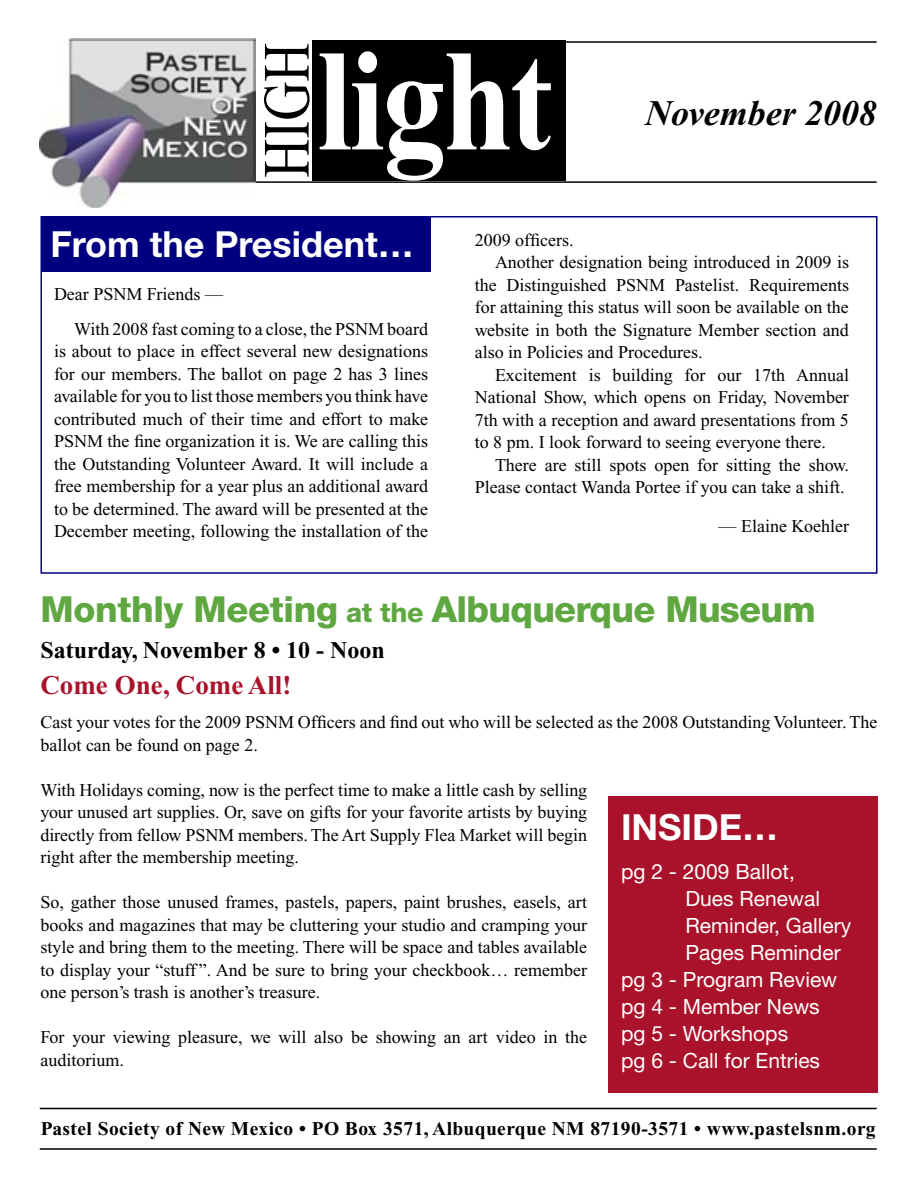
<style>
.page{position:relative;width:918px;height:1188px;background:#fff}
.page>*{position:absolute;margin:0;border:0;box-sizing:border-box;transform-origin:0 0}
.t1{font:700 144.9px "Times New Roman";letter-spacing:-.02em;color:#fff;scale:.87 1}
.t2{font:65.85px "Times New Roman";color:#000;scale:.82 1}
.t3{font:800 36px "Helvetica Neue";letter-spacing:-.02em;color:#5fa841}
.t4{font:700 36px "Helvetica Neue";color:#fff}
.t5{font:italic 700 36px "Times New Roman";color:#000}
.t6{font:700 27px "Times New Roman";color:#a9122a}
.t7{font:700 24px "Times New Roman";color:#000}
.t8{font:21px/27px "Helvetica Neue";color:#fff}
.t9{font:700 19.5px "Times New Roman";letter-spacing:.02em;color:#000}
.t10{font:18px/22.5px "Times New Roman";color:#000;text-align:justify}
.s1{font-size:27px}
</style>
<div class="page">
<div style="left:312px;top:40px;width:254px;height:142px;background:#000"></div>
<hr style="left:312px;top:41px;width:565px;height:2px;background:#000">
<hr style="left:40px;top:1108px;width:837px;height:1px;background:#000">
<hr style="left:40px;top:1148px;width:837px;height:2px;background:#000">
<hr style="left:121px;top:181px;width:756px;height:2px;background:#000">
<img style="left:39px;top:39px;width:216px;height:169px">
<div style="left:41px;top:216px;width:390px;height:56px;background:#000080"></div>
<div style="left:608px;top:796px;width:270px;height:298px;background:#a9122a"></div>
<p class="t2" style="left:251px;top:178px;width:166px;rotate:-90deg">HIGH</p>
<p class="t1" style="left:317px;top:21px;width:272px">light</p>
<p class="t5" style="left:645px;top:94px;width:233px">November 2008</p>
<p class="t4" style="left:51px;top:222px;width:365px">From the President…</p>
<p class="t10" style="left:54px;top:283px;width:171px">Dear PSNM Friends —</p>
<p class="t10" style="left:54px;top:318px;width:376px;text-indent:20px">With 2008 fast coming to a close, the PSNM board is about to place in effect several new designations for our members. The ballot on page 2 has 3 lines available for you to list those members you think have contributed much of their time and effort to make PSNM the fine organization it is. We are calling this the Outstanding Volunteer Award. It will include a free membership for a year plus an additional award to be determined. The award will be presented at the December meeting, following the installation of the</p>
<p class="t10" style="left:475px;top:228px;width:100px">2009 officers.</p>
<p class="t10" style="left:475px;top:251px;width:376px;text-indent:20px">Another designation being introduced in 2009 is the Distinguished PSNM Pastelist. Requirements for attaining this status will soon be available on the website in both the Signature Member section and also in Policies and Procedures.</p>
<p class="t10" style="left:475px;top:363px;width:376px;text-indent:20px">Excitement is building for our 17th Annual National Show, which opens on Friday, November 7th with a reception and award presentations from 5 to 8 pm. I look forward to seeing everyone there.</p>
<p class="t10" style="left:475px;top:453px;width:376px;text-align:right">There are still spots open for sitting the show.<br>Please contact Wanda Portee if you can take a shift.</p>
<p class="t10" style="left:719px;top:515px;width:132px">— Elaine Koehler</p>
<p class="t3" style="left:41px;top:587px;width:777px">Monthly Meeting <span class="s1">at the</span> Albuquerque Museum</p>
<p class="t7" style="left:41px;top:636px;width:346px">Saturday, November 8 • 10 - Noon</p>
<p class="t6" style="left:41px;top:670px;width:252px">Come One, Come All!</p>
<p class="t10" style="left:41px;top:711px;width:838px">Cast your votes for the 2009 PSNM Officers and find out who will be selected as the 2008 Outstanding Volunteer. The ballot can be found on page 2.</p>
<p class="t10" style="left:41px;top:778px;width:548px">With Holidays coming, now is the perfect time to make a little cash by selling your unused art supplies. Or, save on gifts for your favorite artists by buying directly from fellow PSNM members. The Art Supply Flea Market will begin right after the membership meeting.</p>
<p class="t10" style="left:41px;top:891px;width:548px">So, gather those unused frames, pastels, papers, paint brushes, easels, art books and magazines that may be cluttering your studio and cramping your style and bring them to the meeting. There will be space and tables available to display your “stuff ”. And be sure to bring your checkbook… remember one person’s trash is another’s treasure.</p>
<p class="t10" style="left:41px;top:1026px;width:548px">For your viewing pleasure, we will also be showing an art video in the auditorium.</p>
<p class="t4" style="left:621px;top:805px;width:159px">INSIDE…</p>
<p class="t8" style="left:621px;top:857px;width:175px">pg 2 - 2009 Ballot,</p>
<p class="t8" style="left:685px;top:884px;width:136px">Dues Renewal</p>
<p class="t8" style="left:685px;top:911px;width:167px">Reminder, Gallery<br>Pages Reminder</p>
<p class="t8" style="left:621px;top:965px;width:218px">pg 3 - Program Review</p>
<p class="t8" style="left:621px;top:992px;width:200px">pg 4 - Member News</p>
<p class="t8" style="left:621px;top:1019px;width:169px">pg 5 - Workshops</p>
<p class="t8" style="left:621px;top:1046px;width:201px">pg 6 - Call for Entries</p>
<p class="t9" style="left:41px;top:1118px;width:836px">Pastel Society of New Mexico • PO Box 3571, Albuquerque NM 87190-3571 • www.pastelsnm.org</p>
</div>
